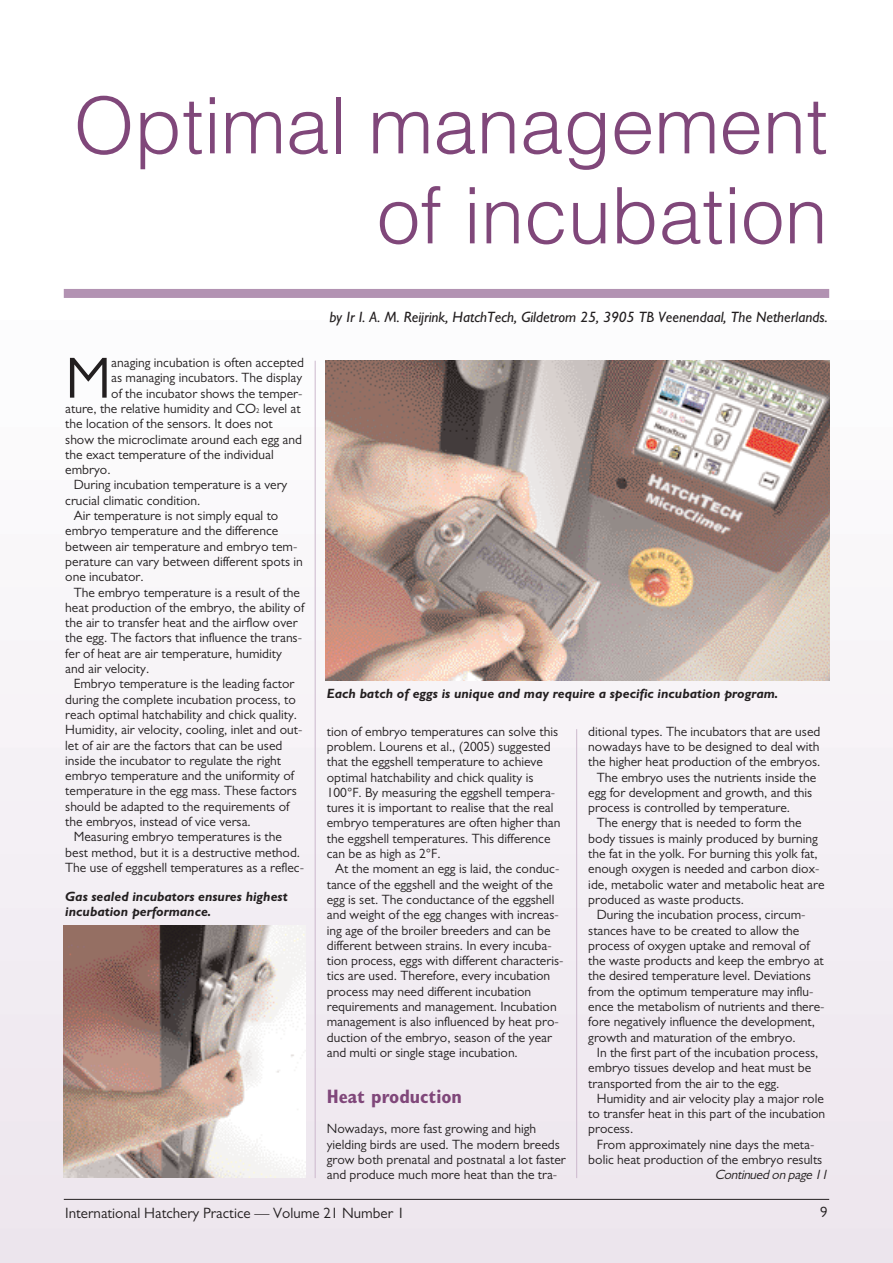
<style>
.page{position:relative;width:893px;height:1263px;background:#fff}
.page>*{position:absolute;margin:0;border:0;box-sizing:border-box;transform-origin:0 0}
.t1{font:300 78px/90px "Helvetica";color:#80477a;text-align:right}
.t2{font:58.35px "Gill Sans";color:#231f20}
.t3{font:700 condensed 19.5px "Gill Sans";color:#80477a}
.t4{font:italic 15px "Gill Sans";color:#231f20}
.t5{font:15px "Gill Sans";color:#231f20}
.t6{font:13.5px/15.3px "Gill Sans";color:#231f20}
.t7{font:italic 700 13.5px/15px "Gill Sans";color:#231f20}
.t8{font:italic 13.5px "Gill Sans";color:#231f20}
.s1{font-size:6.75px}
</style>
<div class="page">
<div style="left:0;top:1229px;width:893px;height:34px;background:#ece5ed"></div>
<div style="left:0;top:1175px;width:893px;height:52px;background:#eee7ee"></div>
<div style="left:0;top:1122px;width:893px;height:52px;background:#eee8ef"></div>
<div style="left:0;top:1068px;width:893px;height:52px;background:#f0e9f0"></div>
<div style="left:0;top:1015px;width:893px;height:52px;background:#f0eaf1"></div>
<div style="left:0;top:962px;width:893px;height:51px;background:#f1ecf2"></div>
<div style="left:0;top:908px;width:893px;height:52px;background:#f2edf3"></div>
<div style="left:0;top:855px;width:893px;height:52px;background:#f3eff4"></div>
<div style="left:0;top:801px;width:893px;height:52px;background:#f4f0f5"></div>
<div style="left:0;top:748px;width:893px;height:52px;background:#f4f1f5"></div>
<div style="left:0;top:695px;width:893px;height:51px;background:#f7f3f7"></div>
<div style="left:0;top:641px;width:893px;height:52px;background:#f7f4f7"></div>
<div style="left:0;top:588px;width:893px;height:52px;background:#f8f6f9"></div>
<div style="left:0;top:534px;width:893px;height:52px;background:#f9f7f9"></div>
<div style="left:0;top:481px;width:893px;height:52px;background:#faf9fb"></div>
<div style="left:0;top:427px;width:893px;height:52px;background:#fbfafb"></div>
<hr style="left:64px;top:1199px;width:765px;height:1px;background:#231f20">
<div style="left:64px;top:289px;width:765px;height:9px;background:#b292b2"></div>
<hr style="left:315px;top:361px;width:1px;height:817px;background:#ccb8cd">
<hr style="left:576px;top:729px;width:1px;height:449px;background:#ccb8cd">
<img style="left:325px;top:361px;width:504px;height:319px">
<img style="left:64px;top:925px;width:241px;height:253px">
<h1 class="t1" style="left:74px;top:81px;width:756px">Optimal management of incubation</h1>
<h2 class="t2" style="left:65px;top:358px;width:48px">M</h2>
<p class="t6" style="left:111px;top:356px;width:194px">anaging incubation is often accepted</p>
<p class="t6" style="left:111px;top:372px;width:192px">as managing incubators. The display</p>
<p class="t6" style="left:111px;top:387px;width:193px">of the incubator shows the temper-</p>
<p class="t6" style="left:65px;top:402px;width:237px">ature, the relative humidity and CO<span class="s1">2</span> level at</p>
<p class="t6" style="left:65px;top:417px;width:209px">the location of the sensors. It does not</p>
<p class="t6" style="left:65px;top:433px;width:238px">show the microclimate around each egg and</p>
<p class="t6" style="left:65px;top:448px;width:210px">the exact temperature of the individual</p>
<p class="t6" style="left:65px;top:463px;width:47px">embryo.</p>
<p class="t6" style="left:74px;top:479px;width:215px">During incubation temperature is a very</p>
<p class="t6" style="left:65px;top:494px;width:137px">crucial climatic condition.</p>
<p class="t6" style="left:74px;top:509px;width:206px">Air temperature is not simply equal to</p>
<p class="t6" style="left:65px;top:525px;width:214px">embryo temperature and the difference</p>
<p class="t6" style="left:65px;top:540px;width:234px">between air temperature and embryo tem-</p>
<p class="t6" style="left:65px;top:555px;width:239px">perature can vary between different spots in</p>
<p class="t6" style="left:65px;top:570px;width:80px">one incubator.</p>
<p class="t6" style="left:74px;top:586px;width:228px">The embryo temperature is a result of the</p>
<p class="t6" style="left:65px;top:601px;width:240px">heat production of the embryo, the ability of</p>
<p class="t6" style="left:65px;top:616px;width:234px">the air to transfer heat and the airflow over</p>
<p class="t6" style="left:65px;top:632px;width:238px">the egg. The factors that influence the trans-</p>
<p class="t6" style="left:65px;top:647px;width:218px">fer of heat are air temperature, humidity</p>
<p class="t6" style="left:65px;top:662px;width:85px">and air velocity.</p>
<p class="t6" style="left:74px;top:678px;width:222px">Embryo temperature is the leading factor</p>
<p class="t6" style="left:65px;top:693px;width:232px">during the complete incubation process, to</p>
<p class="t6" style="left:65px;top:708px;width:233px">reach optimal hatchability and chick quality.</p>
<p class="t6" style="left:65px;top:723px;width:239px">Humidity, air velocity, cooling, inlet and out-</p>
<p class="t6" style="left:65px;top:739px;width:219px">let of air are the factors that can be used</p>
<p class="t6" style="left:65px;top:754px;width:217px">inside the incubator to regulate the right</p>
<p class="t6" style="left:65px;top:769px;width:230px">embryo temperature and the uniformity of</p>
<p class="t6" style="left:65px;top:785px;width:233px">temperature in the egg mass. These factors</p>
<p class="t6" style="left:65px;top:800px;width:226px">should be adapted to the requirements of</p>
<p class="t6" style="left:65px;top:815px;width:187px">the embryos, instead of vice versa.</p>
<p class="t6" style="left:74px;top:831px;width:210px">Measuring embryo temperatures is the</p>
<p class="t6" style="left:65px;top:846px;width:236px">best method, but it is a destructive method.</p>
<p class="t6" style="left:65px;top:861px;width:240px">The use of eggshell temperatures as a reflec-</p>
<p class="t7" style="left:65px;top:890px;width:224px">Gas sealed incubators ensures highest incubation performance.</p>
<p class="t4" style="left:330px;top:312px;width:500px">by Ir I. A. M. Reijrink, HatchTech, Gildetrom 25, 3905 TB Veenendaal, The Netherlands.</p>
<p class="t7" style="left:327px;top:688px;width:453px">Each batch of eggs is unique and may require a specific incubation program.</p>
<p class="t6" style="left:327px;top:725px;width:235px">tion of embryo temperatures can solve this problem. Lourens et al., (2005) suggested that the eggshell temperature to achieve optimal hatchability and chick quality is 100°F. By measuring the eggshell tempera&shy;tures it is important to realise that the real embryo temperatures are often higher than the eggshell temperatures. This difference can be as high as 2°F.</p>
<p class="t6" style="left:327px;top:862px;width:238px;text-indent:9px">At the moment an egg is laid, the conduc&shy;tance of the eggshell and the weight of the egg is set. The conductance of the eggshell and weight of the egg changes with increas&shy;ing age of the broiler breeders and can be different between strains. In every incuba&shy;tion process, eggs with different characteris&shy;tics are used. Therefore, every incubation process may need different incubation requirements and management. Incubation management is also influenced by heat pro&shy;duction of the embryo, season of the year and multi or single stage incubation.</p>
<h3 class="t3" style="left:327px;top:1089px;width:137px">Heat production</h3>
<p class="t6" style="left:327px;top:1123px;width:241px">Nowadays, more fast growing and high yielding birds are used. The modern breeds grow both prenatal and postnatal a lot faster and produce much more heat than the tra-</p>
<p class="t6" style="left:588px;top:725px;width:234px">ditional types. The incubators that are used</p>
<p class="t6" style="left:588px;top:740px;width:233px">nowadays have to be designed to deal with</p>
<p class="t6" style="left:588px;top:755px;width:234px">the higher heat production of the embryos.</p>
<p class="t6" style="left:597px;top:771px;width:221px">The embryo uses the nutrients inside the</p>
<p class="t6" style="left:588px;top:786px;width:226px">egg for development and growth, and this</p>
<p class="t6" style="left:588px;top:801px;width:203px">process is controlled by temperature.</p>
<p class="t6" style="left:597px;top:817px;width:206px">The energy that is needed to form the</p>
<p class="t6" style="left:588px;top:832px;width:231px">body tissues is mainly produced by burning</p>
<p class="t6" style="left:588px;top:847px;width:231px">the fat in the yolk. For burning this yolk fat,</p>
<p class="t6" style="left:588px;top:862px;width:233px">enough oxygen is needed and carbon diox-</p>
<p class="t6" style="left:588px;top:878px;width:238px">ide, metabolic water and metabolic heat are</p>
<p class="t6" style="left:588px;top:893px;width:157px">produced as waste products.</p>
<p class="t6" style="left:597px;top:908px;width:210px">During the incubation process, circum-</p>
<p class="t6" style="left:588px;top:924px;width:213px">stances have to be created to allow the</p>
<p class="t6" style="left:588px;top:939px;width:223px">process of oxygen uptake and removal of</p>
<p class="t6" style="left:588px;top:954px;width:237px">the waste products and keep the embryo at</p>
<p class="t6" style="left:588px;top:970px;width:224px">the desired temperature level. Deviations</p>
<p class="t6" style="left:588px;top:985px;width:227px">from the optimum temperature may influ-</p>
<p class="t6" style="left:588px;top:1000px;width:238px">ence the metabolism of nutrients and there-</p>
<p class="t6" style="left:588px;top:1015px;width:228px">fore negatively influence the development,</p>
<p class="t6" style="left:588px;top:1031px;width:209px">growth and maturation of the embryo.</p>
<p class="t6" style="left:597px;top:1046px;width:223px">In the first part of the incubation process,</p>
<p class="t6" style="left:588px;top:1061px;width:224px">embryo tissues develop and heat must be</p>
<p class="t6" style="left:588px;top:1077px;width:193px">transported from the air to the egg.</p>
<p class="t6" style="left:597px;top:1092px;width:229px">Humidity and air velocity play a major role</p>
<p class="t6" style="left:588px;top:1107px;width:238px">to transfer heat in this part of the incubation</p>
<p class="t6" style="left:588px;top:1123px;width:46px">process.</p>
<p class="t6" style="left:597px;top:1138px;width:219px">From approximately nine days the meta-</p>
<p class="t6" style="left:588px;top:1153px;width:235px">bolic heat production of the embryo results</p>
<p class="t8" style="left:715px;top:1170px;width:117px">Continued on page 11</p>
<p class="t5" style="left:65px;top:1208px;width:341px">International Hatchery Practice — Volume 21 Number 1</p>
<p class="t5" style="left:820px;top:1206px;width:9px">9</p>
</div>
